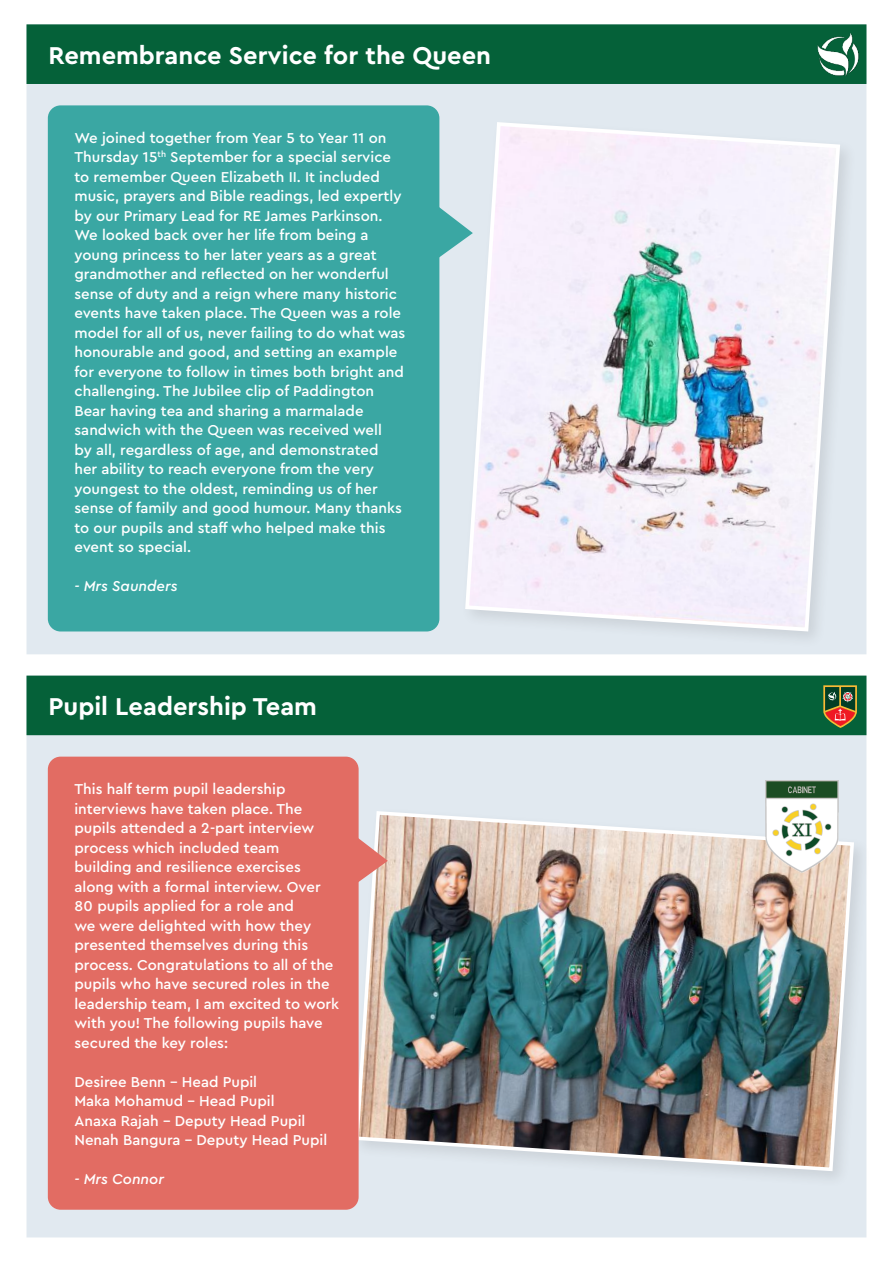
<style>
.page{position:relative;width:893px;height:1263px;background:#fff}
.page>*{position:absolute;margin:0;border:0;box-sizing:border-box;transform-origin:0 0}
.t1{font:700 25.5px "Cera GR";color:#fff}
.t2{font:500 15px/19.5px "Cera GR";color:#fff}
.t3{font:italic 500 15px "Cera GR";color:#fff}
</style>
<div class="page">
<div style="left:27px;top:24px;width:839px;height:630px;background:#e1e9f0"></div>
<div style="left:27px;top:24px;width:839px;height:60px;background:#056139;border:2px solid #056139"></div>
<div style="left:48px;top:105px;width:391px;height:526px;background:#3aa7a3;border-radius:13px"></div>
<svg style="left:439px;top:163px;width:21px;height:223px"></svg>
<img style="left:463px;top:122px;width:379px;height:511px">
<div style="left:27px;top:676px;width:839px;height:561px;background:#e1e9f0"></div>
<div style="left:27px;top:676px;width:839px;height:59px;background:#056139"></div>
<div style="left:350px;top:806px;width:521px;height:382px;background:#241f1f;opacity:.11"></div>
<img style="left:359px;top:809px;width:497px;height:364px">
<div style="left:48px;top:757px;width:311px;height:453px;background:#e26c63;border-radius:13px"></div>
<svg style="left:358px;top:791px;width:30px;height:118px"></svg>
<svg style="left:823px;top:685px;width:34px;height:43px"></svg>
<img style="left:766px;top:780px;width:73px;height:93px">
<img style="left:817px;top:33px;width:42px;height:43px">
<h1 class="t1" style="left:48px;top:41px;width:444px">Remembrance Service for the Queen</h1>
<p class="t2" style="left:74px;top:128px;width:332px">We joined together from Year 5 to Year 11 on Thursday 15<sup>th</sup> September for a special service to remember Queen Elizabeth II. It included music, prayers and Bible readings, led expertly by our Primary Lead for RE James Parkinson.<br>We looked back over her life from being a young princess to her later years as a great grandmother and reflected on her wonderful sense of duty and a reign where many historic events have taken place. The Queen was a role model for all of us, never failing to do what was honourable and good, and setting an example for everyone to follow in times both bright and challenging. The Jubilee clip of Paddington Bear having tea and sharing a marmalade sandwich with the Queen was received well<br>by all, regardless of age, and demonstrated<br>her ability to reach everyone from the very youngest to the oldest, reminding us of her sense of family and good humour. Many thanks to our pupils and staff who helped make this event so special.</p>
<p class="t3" style="left:74px;top:578px;width:105px">- Mrs Saunders</p>
<h1 class="t1" style="left:48px;top:692px;width:270px">Pupil Leadership Team</h1>
<p class="t2" style="left:74px;top:779px;width:266px">This half term pupil leadership interviews have taken place. The pupils attended a 2-part interview process which included team building and resilience exercises along with a formal interview. Over 80 pupils applied for a role and<br>we were delighted with how they presented themselves during this process. Congratulations to all of the pupils who have secured roles in the leadership team, I am excited to work with you! The following pupils have secured the key roles:</p>
<p class="t2" style="left:74px;top:1072px;width:254px">Desiree Benn – Head Pupil<br>Maka Mohamud – Head Pupil<br>Anaxa Rajah – Deputy Head Pupil<br>Nenah Bangura – Deputy Head Pupil</p>
<p class="t3" style="left:74px;top:1170px;width:91px">- Mrs Connor</p>
</div>
